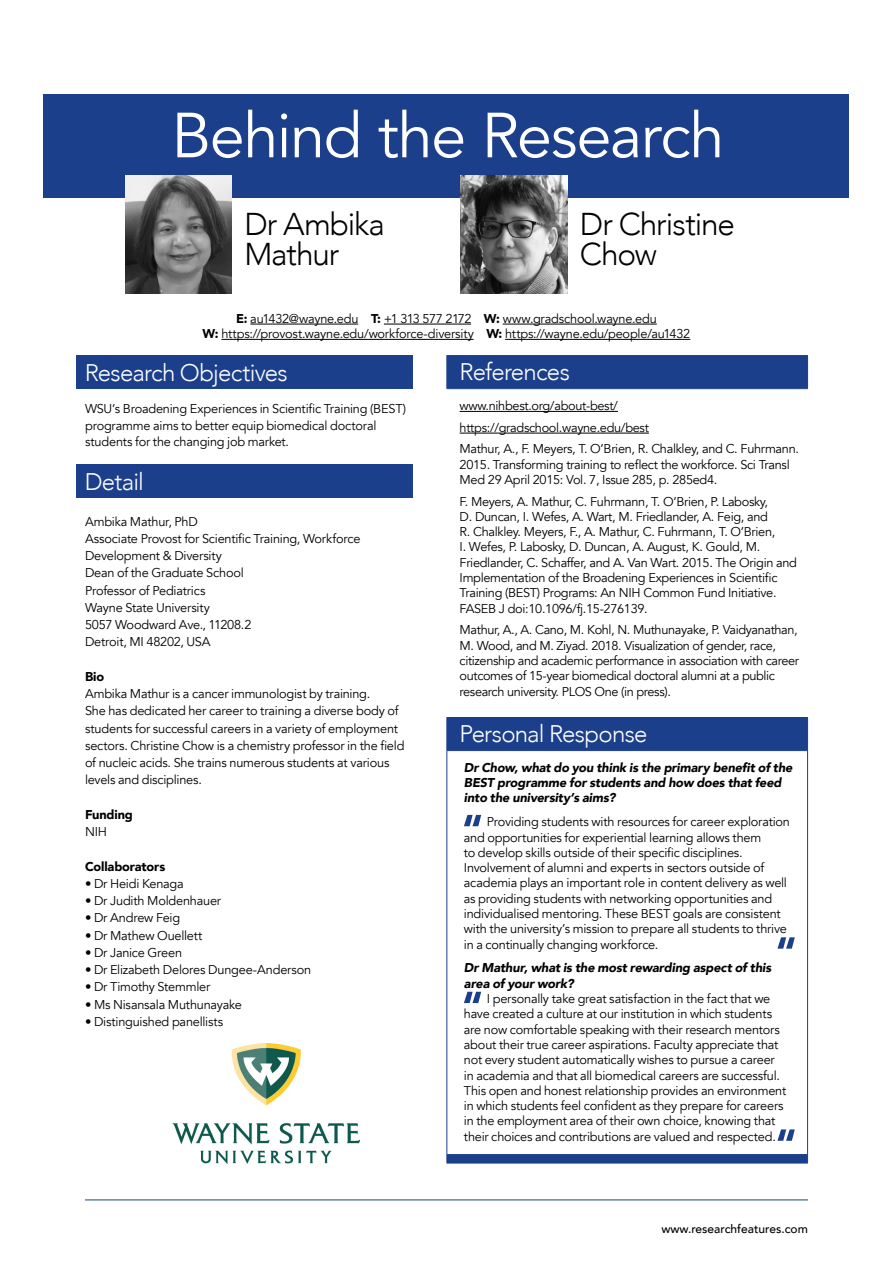
<style>
.page{position:relative;width:893px;height:1263px;background:#fff}
.page>*{position:absolute;margin:0;border:0;box-sizing:border-box;transform-origin:0 0}
.t1{font:63px "Avenir";letter-spacing:-.02em;color:#fff}
.t2{font:300 31.5px/30px "Avenir";letter-spacing:-.035em;color:#000}
.t3{font:300 24px "Avenir";letter-spacing:-.03em;color:#fff}
.t4{font:12.75px/15.3px "Avenir";letter-spacing:-.02em;color:#000}
.t5{font:italic 900 12.75px/15.3px "Avenir";letter-spacing:-.01em;color:#000}
.t6{font:900 12.75px "Avenir";letter-spacing:-.01em;color:#000}
.t7{font:500 12px "Avenir";color:#000}
.s1{font-weight:900}
</style>
<div class="page">
<hr style="left:85px;top:1199px;width:723px;height:1px;background:#1c3f8b">
<div style="left:76px;top:355px;width:336px;height:33px;background:#1c3f8b"></div>
<div style="left:76px;top:464px;width:336px;height:33px;background:#1c3f8b"></div>
<div style="left:447px;top:356px;width:360px;height:807px;background:#1c3f8b"></div>
<svg style="left:447px;top:389px;width:360px;height:765px"></svg>
<hr style="left:446px;top:356px;width:1px;height:32px;background:#1c3f8b">
<hr style="left:446px;top:355px;width:362px;height:1px;background:#1c3f8b">
<hr style="left:807px;top:356px;width:1px;height:32px;background:#1c3f8b">
<hr style="left:446px;top:388px;width:362px;height:1px;background:#1c3f8b">
<hr style="left:446px;top:718px;width:1px;height:32px;background:#1c3f8b">
<hr style="left:446px;top:717px;width:362px;height:1px;background:#1c3f8b">
<hr style="left:807px;top:718px;width:1px;height:32px;background:#1c3f8b">
<hr style="left:446px;top:751px;width:1px;height:403px;background:#1c3f8b">
<hr style="left:446px;top:750px;width:362px;height:1px;background:#1c3f8b">
<hr style="left:807px;top:751px;width:1px;height:403px;background:#1c3f8b">
<hr style="left:446px;top:1154px;width:362px;height:1px;background:#1c3f8b">
<hr style="left:446px;top:1163px;width:362px;height:1px;background:#1c3f8b">
<hr style="left:460px;top:411px;width:158px;height:1px;background:#000">
<hr style="left:460px;top:433px;width:189px;height:1px;background:#000">
<svg style="left:464px;top:815px;width:17px;height:11px"></svg>
<svg style="left:777px;top:937px;width:18px;height:12px"></svg>
<svg style="left:464px;top:992px;width:17px;height:11px"></svg>
<svg style="left:777px;top:1129px;width:18px;height:12px"></svg>
<div style="left:44px;top:94px;width:805px;height:104px;background:#1c3f8b"></div>
<img style="left:125px;top:175px;width:107px;height:118px">
<img style="left:461px;top:175px;width:106px;height:118px">
<hr style="left:250px;top:324px;width:108px;height:1px;background:#000">
<hr style="left:384px;top:324px;width:87px;height:1px;background:#000">
<hr style="left:503px;top:324px;width:154px;height:1px;background:#000">
<hr style="left:221px;top:339px;width:253px;height:1px;background:#000">
<hr style="left:505px;top:339px;width:185px;height:1px;background:#000">
<img style="left:172px;top:1043px;width:187px;height:121px">
<h1 class="t1" style="left:171px;top:98px;width:555px">Behind the Research</h1>
<h2 class="t2" style="left:244px;top:209px;width:142px">Dr Ambika<br>Mathur</h2>
<h2 class="t2" style="left:580px;top:209px;width:157px">Dr Christine<br>Chow</h2>
<p class="t4" style="left:203px;top:311px;width:489px;text-align:center"><span class="s1">E:</span> au1432@wayne.edu <span class="s1">T:</span> +1 313 577 2172 <span class="s1">W:</span> www.gradschool.wayne.edu<br><span class="s1">W:</span> https://provost.wayne.edu/workforce-diversity <span class="s1">W:</span> https://wayne.edu/people/au1432</p>
<h3 class="t3" style="left:85px;top:359px;width:204px">Research Objectives</h3>
<p class="t4" style="left:85px;top:401px;width:323px;line-height:16.5px">WSU’s Broadening Experiences in Scientific Training (BEST) programme aims to better equip biomedical doctoral students for the changing job market.</p>
<h3 class="t3" style="left:85px;top:467px;width:61px">Detail</h3>
<p class="t4" style="left:85px;top:513px;width:277px;line-height:17.2px">Ambika Mathur, PhD<br>Associate Provost for Scientific Training, Workforce<br>Development &amp; Diversity<br>Dean of the Graduate School<br>Professor of Pediatrics<br>Wayne State University<br>5057 Woodward Ave., 11208.2<br>Detroit, MI 48202, USA</p>
<p class="t6" style="left:85px;top:665px;width:21px">Bio</p>
<p class="t4" style="left:85px;top:685px;width:321px;line-height:17.2px">Ambika Mathur is a cancer immunologist by training.<br>She has dedicated her career to training a diverse body of students for successful careers in a variety of employment sectors. Christine Chow is a chemistry professor in the field of nucleic acids. She trains numerous students at various levels and disciplines.</p>
<p class="t6" style="left:85px;top:803px;width:49px">Funding</p>
<p class="t4" style="left:85px;top:824px;width:23px">NIH</p>
<p class="t6" style="left:85px;top:855px;width:82px">Collaborators</p>
<p class="t4" style="left:85px;top:876px;width:100px">• Dr Heidi Kenaga</p>
<p class="t4" style="left:85px;top:893px;width:138px">• Dr Judith Moldenhauer</p>
<p class="t4" style="left:85px;top:910px;width:97px">• Dr Andrew Feig</p>
<p class="t4" style="left:85px;top:928px;width:119px">• Dr Mathew Ouellett</p>
<p class="t4" style="left:85px;top:945px;width:99px">• Dr Janice Green</p>
<p class="t4" style="left:85px;top:962px;width:228px">• Dr Elizabeth Delores Dungee-Anderson</p>
<p class="t4" style="left:85px;top:979px;width:127px">• Dr Timothy Stemmler</p>
<p class="t4" style="left:85px;top:997px;width:158px">• Ms Nisansala Muthunayake</p>
<p class="t4" style="left:85px;top:1014px;width:140px">• Distinguished panellists</p>
<h3 class="t3" style="left:460px;top:357px;width:112px">References</h3>
<p class="t4" style="left:460px;top:395px;width:341px;line-height:21.8px">www.nihbest.org/about-best/ https://gradschool.wayne.edu/best<br>Mathur, A., F. Meyers, T. O’Brien, R. Chalkley, and C. Fuhrmann.</p>
<p class="t4" style="left:460px;top:457px;width:332px">2015. Transforming training to reflect the workforce. Sci Transl<br>Med 29 April 2015: Vol. 7, Issue 285, p. 285ed4.</p>
<p class="t4" style="left:460px;top:494px;width:339px">F. Meyers, A. Mathur, C. Fuhrmann, T. O’Brien, P. Labosky,<br>D. Duncan, I. Wefes, A. Wart, M. Friedlander, A. Feig, and<br>R. Chalkley. Meyers, F., A. Mathur, C. Fuhrmann, T. O’Brien,<br>I. Wefes, P. Labosky, D. Duncan, A. August, K. Gould, M.<br>Friedlander, C. Schaffer, and A. Van Wart. 2015. The Origin and Implementation of the Broadening Experiences in Scientific Training (BEST) Programs: An NIH Common Fund Initiative.<br>FASEB J doi:10.1096/fj.15-276139.</p>
<p class="t4" style="left:460px;top:622px;width:341px">Mathur, A., A. Cano, M. Kohl, N. Muthunayake, P. Vaidyanathan, M. Wood, and M. Ziyad. 2018. Visualization of gender, race, citizenship and academic performance in association with career outcomes of 15-year biomedical doctoral alumni at a public research university. PLOS One (in press).</p>
<h3 class="t3" style="left:460px;top:719px;width:189px">Personal Response</h3>
<p class="t5" style="left:464px;top:760px;width:330px">Dr Chow, what do you think is the primary benefit of the<br>BEST programme for students and how does that feed into the university’s aims?</p>
<p class="t4" style="left:464px;top:814px;width:328px;text-indent:23px">Providing students with resources for career exploration and opportunities for experiential learning allows them<br>to develop skills outside of their specific disciplines.<br>Involvement of alumni and experts in sectors outside of academia plays an important role in content delivery as well as providing students with networking opportunities and individualised mentoring. These BEST goals are consistent with the university’s mission to prepare all students to thrive in a continually changing workforce.</p>
<p class="t5" style="left:464px;top:960px;width:309px">Dr Mathur, what is the most rewarding aspect of this area of your work?</p>
<p class="t4" style="left:464px;top:991px;width:324px;text-indent:23px">I personally take great satisfaction in the fact that we have created a culture at our institution in which students are now comfortable speaking with their research mentors about their true career aspirations. Faculty appreciate that not every student automatically wishes to pursue a career in academia and that all biomedical careers are successful.<br>This open and honest relationship provides an environment in which students feel confident as they prepare for careers in the employment area of their own choice, knowing that their choices and contributions are valued and respected.</p>
<p class="t7" style="left:661px;top:1218px;width:148px">www.researchfeatures.com</p>
</div>
